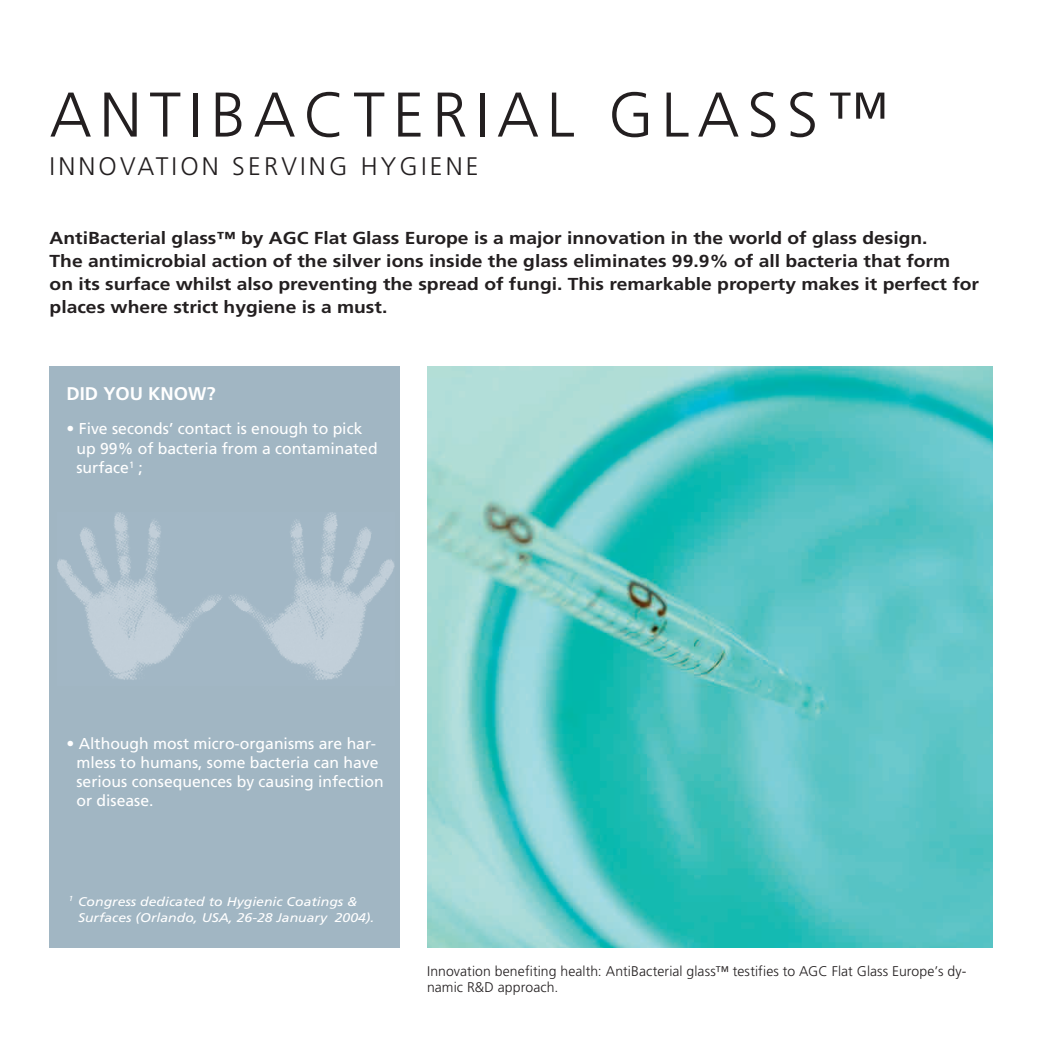
<style>
.page{position:relative;width:1042px;height:1042px;background:#fff}
.page>*{position:absolute;margin:0;border:0;box-sizing:border-box;transform-origin:0 0}
.titre{font:300 63px "Frutiger LT Std";letter-spacing:.125em;color:#231f20}
.sous_titre{font:300 25.38px "Frutiger LT Std";letter-spacing:.125em;color:#231f20}
.sous_titre_texte{font:700 18.38px "Frutiger LT Std";color:#fff}
.intro_texte{font:700 17.32px/22.8px "Frutiger LT Std";color:#231f20;scale:1.11 1}
.texte{font:15.75px/19.2px "Frutiger LT Std";color:#fff}
.texte-2{font:300 14px/16.8px "Frutiger LT Std";letter-spacing:.005em;color:#231f20}
.note{font:italic 12.6px/16.8px "Frutiger LT Std";color:#fff;scale:1.11 1}
</style>
<div class="page">
<div style="left:50px;top:366px;width:350px;height:581px;background:#a1b6c3"></div>
<img style="left:427px;top:366px;width:565px;height:581px">
<img style="left:57px;top:512px;width:338px;height:168px">
<p class="titre" style="left:50px;top:79px;width:840px">ANTIBACTERIAL GLASS™</p>
<p class="sous_titre" style="left:50px;top:152px;width:430px">INNOVATION SERVING HYGIENE</p>
<p class="intro_texte" style="left:50px;top:227px;width:792px">AntiBacterial glass™ by AGC Flat Glass Europe is a major innovation in the world of glass design.</p>
<p class="intro_texte" style="left:50px;top:250px;width:839px">The antimicrobial action of the silver ions inside the glass eliminates 99.9% of all bacteria that form<br>on its surface whilst also preventing the spread of fungi. This remarkable property makes it perfect for places where strict hygiene is a must.</p>
<p class="sous_titre_texte" style="left:67px;top:383px;width:151px">DID YOU KNOW?</p>
<p class="texte" style="left:77px;top:419px;width:303px;text-indent:-10px">• Five seconds’ contact is enough to pick up 99% of bacteria from a contaminated surface<sup>1</sup> ;</p>
<p class="texte" style="left:77px;top:733px;width:309px;text-indent:-10px">• Although most micro-organisms are har&shy;mless to humans, some bacteria can have serious consequences by causing infection or disease.</p>
<p class="note" style="left:78px;top:893px;width:268px;text-indent:-9px"><sup>1</sup> Congress dedicated to Hygienic Coatings &amp;<br>Surfaces (Orlando, USA, 26-28 January 2004).</p>
<p class="texte-2" style="left:427px;top:962px;width:541px">Innovation benefiting health: AntiBacterial glass™ testifies to AGC Flat Glass Europe’s dy&shy;namic R&amp;D approach.</p>
</div>
